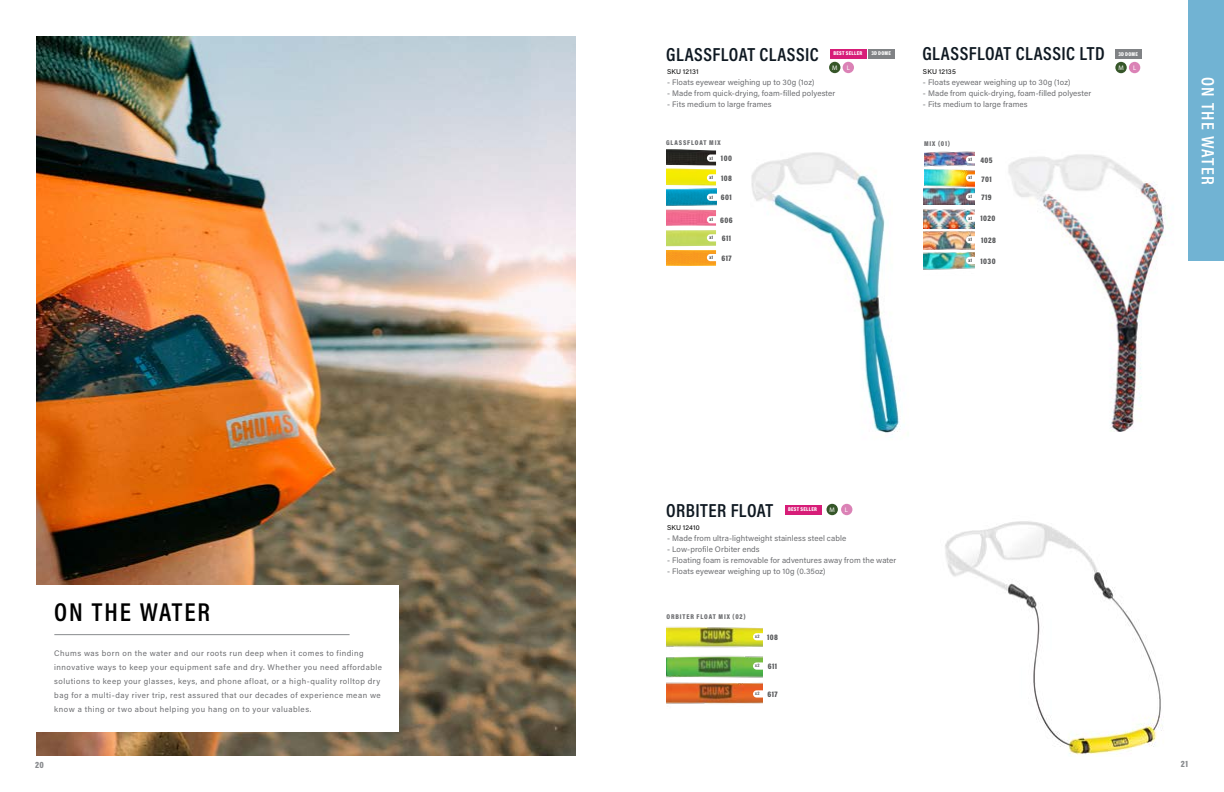
<style>
.page{position:relative;width:1224px;height:792px;background:#fff}
.page>*{position:absolute;margin:0;border:0;box-sizing:border-box;transform-origin:0 0}
.t1{font:600 26px "Acumin Pro Cond";letter-spacing:.075em;color:#000}
.t2{font:600 19px "Acumin Pro Cond";letter-spacing:.02em;color:#0e1821}
.t3{font:600 18px "Acumin Pro Cond";letter-spacing:.075em;color:#fff}
.t4{font:900 9px "Acumin Pro Cond";color:#898b8e}
.t5{font:8px "Acumin Pro";letter-spacing:.02em;color:#6d6e71}
.t6{font:8px/14px "Acumin Pro";letter-spacing:.06em;color:#6d6e71}
.t7{font:900 8px "Acumin Pro Cond";letter-spacing:.055em;color:#58595b}
.t8{font:900 7px "Acumin Pro Cond";letter-spacing:.12em;color:#6d6e71}
.t9{font:7px "Acumin Pro";letter-spacing:.025em;color:#000}
.t10{font:6.6px "Myriad Pro";color:#fff}
.t11{font:900 5.5px "Acumin Pro Cond";letter-spacing:.05em;color:#fff}
.t12{font:900 5px "Acumin Pro Cond";letter-spacing:.045em;color:#58595b}
.t13{font:700 5px "Acumin Pro Cond";color:#58595b}
</style>
<div class="page">
<div style="left:1188px;top:0;width:36px;height:261px;background:#71b3d3"></div>
<img style="left:945px;top:521px;width:218px;height:234px">
<img style="left:924px;top:170px;width:51px;height:20px">
<img style="left:924px;top:184px;width:50px;height:21px">
<img style="left:924px;top:209px;width:50px;height:61px">
<img style="left:924px;top:151px;width:50px;height:21px">
<div style="left:966px;top:174px;width:13px;height:8px;background:#fff;border-radius:4px"></div>
<div style="left:966px;top:193px;width:13px;height:7px;background:#fff;border-radius:4px"></div>
<div style="left:966px;top:215px;width:13px;height:7px;background:#fff;border-radius:4px"></div>
<div style="left:966px;top:236px;width:13px;height:7px;background:#fff;border-radius:4px"></div>
<div style="left:966px;top:257px;width:13px;height:7px;background:#fff;border-radius:4px"></div>
<div style="left:966px;top:156px;width:13px;height:7px;background:#fff;border-radius:4px"></div>
<img style="left:1008px;top:154px;width:159px;height:278px">
<div style="left:1129px;top:62px;width:11px;height:11px;background:#db82b6;border-radius:50%"></div>
<div style="left:1115px;top:62px;width:12px;height:11px;background:#365629;border-radius:50%"></div>
<div style="left:1115px;top:49px;width:27px;height:10px;background:#808285"></div>
<img style="left:751px;top:152px;width:149px;height:281px">
<div style="left:843px;top:62px;width:11px;height:11px;background:#db82b6;border-radius:50%"></div>
<div style="left:829px;top:62px;width:11px;height:11px;background:#365629;border-radius:50%"></div>
<div style="left:868px;top:49px;width:27px;height:9px;background:#808285"></div>
<div style="left:830px;top:49px;width:37px;height:9px;background:#d71d78"></div>
<img style="left:36px;top:36px;width:540px;height:720px">
<div style="left:36px;top:585px;width:362px;height:147px;background:#fff"></div>
<hr style="left:54px;top:634px;width:296px;height:1px;background:#898b8e">
<div style="left:841px;top:504px;width:11px;height:11px;background:#db82b6;border-radius:50%"></div>
<div style="left:827px;top:504px;width:11px;height:11px;background:#365629;border-radius:50%"></div>
<div style="left:785px;top:505px;width:37px;height:9px;background:#d71d78"></div>
<img style="left:666px;top:149px;width:50px;height:17px">
<div style="left:707px;top:155px;width:13px;height:7px;background:#fff;border-radius:4px"></div>
<img style="left:666px;top:168px;width:50px;height:16px">
<div style="left:707px;top:174px;width:13px;height:7px;background:#fff;border-radius:4px"></div>
<img style="left:666px;top:184px;width:50px;height:42px">
<div style="left:707px;top:194px;width:13px;height:7px;background:#fff;border-radius:4px"></div>
<img style="left:666px;top:230px;width:50px;height:16px">
<div style="left:707px;top:234px;width:13px;height:7px;background:#fff;border-radius:4px"></div>
<img style="left:666px;top:250px;width:50px;height:16px">
<div style="left:707px;top:254px;width:13px;height:7px;background:#fff;border-radius:4px"></div>
<div style="left:707px;top:216px;width:13px;height:7px;background:#fff;border-radius:4px"></div>
<img style="left:666px;top:627px;width:96px;height:21px">
<img style="left:666px;top:655px;width:96px;height:23px">
<img style="left:666px;top:682px;width:96px;height:22px">
<div style="left:753px;top:633px;width:13px;height:7px;background:#fff;border-radius:4px"></div>
<div style="left:753px;top:662px;width:13px;height:8px;background:#fff;border-radius:4px"></div>
<div style="left:753px;top:690px;width:13px;height:8px;background:#fff;border-radius:4px"></div>
<h1 class="t1" style="left:54px;top:595px;width:157px">ON THE WATER</h1>
<p class="t6" style="left:54px;top:645px;width:329px">Chums was born on the water and our roots run deep when it comes to finding innovative ways to keep your equipment safe and dry. Whether you need affordable solutions to keep your glasses, keys, and phone afloat, or a high-quality rolltop dry bag for a multi-day river trip, rest assured that our decades of experience mean we know a thing or two about helping you hang on to your valuables.</p>
<p class="t4" style="left:35px;top:759px;width:10px">20</p>
<h2 class="t2" style="left:666px;top:42px;width:154px">GLASSFLOAT CLASSIC</h2>
<p class="t11" style="left:833px;top:50px;width:30px">BEST SELLER</p>
<p class="t11" style="left:871px;top:50px;width:21px">3D DOME</p>
<p class="t10" style="left:832px;top:64px;width:7px">M</p>
<p class="t10" style="left:847px;top:64px;width:5px">L</p>
<p class="t9" style="left:667px;top:67px;width:33px">SKU 12131</p>
<p class="t5" style="left:667px;top:77px;width:149px">- Floats eyewear weighing up to 30g (1oz)</p>
<p class="t5" style="left:667px;top:88px;width:170px">- Made from quick-drying, foam-filled polyester</p>
<p class="t5" style="left:667px;top:99px;width:106px">- Fits medium to large frames</p>
<p class="t8" style="left:666px;top:138px;width:56px">GLASSFLOAT MIX</p>
<p class="t7" style="left:709px;top:153px;width:24px"><sup>x1</sup> 100</p>
<p class="t7" style="left:709px;top:173px;width:24px"><sup>x1</sup> 108</p>
<p class="t7" style="left:721px;top:192px;width:13px">601</p>
<p class="t12" style="left:709px;top:194px;width:5px">x1</p>
<p class="t7" style="left:709px;top:215px;width:25px"><sup>x1</sup> 606</p>
<p class="t7" style="left:722px;top:233px;width:11px">611</p>
<p class="t12" style="left:709px;top:234px;width:5px">x1</p>
<p class="t7" style="left:709px;top:253px;width:24px"><sup>x1</sup> 617</p>
<h2 class="t2" style="left:922px;top:41px;width:184px">GLASSFLOAT CLASSIC LTD</h2>
<p class="t9" style="left:923px;top:67px;width:34px">SKU 12135</p>
<p class="t5" style="left:923px;top:77px;width:149px">- Floats eyewear weighing up to 30g (1oz)</p>
<p class="t5" style="left:923px;top:88px;width:170px">- Made from quick-drying, foam-filled polyester</p>
<p class="t5" style="left:923px;top:99px;width:106px">- Fits medium to large frames</p>
<p class="t8" style="left:924px;top:139px;width:28px">MIX (01)</p>
<p class="t7" style="left:968px;top:155px;width:26px"><sup>x1</sup> 405</p>
<p class="t12" style="left:968px;top:174px;width:5px">x1</p>
<p class="t12" style="left:968px;top:193px;width:5px">x1</p>
<p class="t12" style="left:968px;top:215px;width:5px">x1</p>
<p class="t12" style="left:968px;top:236px;width:5px">x1</p>
<p class="t12" style="left:968px;top:257px;width:5px">x1</p>
<p class="t7" style="left:981px;top:174px;width:12px">701</p>
<p class="t7" style="left:981px;top:192px;width:12px">719</p>
<p class="t7" style="left:980px;top:213px;width:17px">1020</p>
<p class="t7" style="left:981px;top:236px;width:17px">1028</p>
<p class="t7" style="left:980px;top:256px;width:17px">1030</p>
<p class="t11" style="left:1118px;top:50px;width:21px">3D DOME</p>
<p class="t10" style="left:1118px;top:64px;width:7px">M</p>
<p class="t10" style="left:1133px;top:64px;width:5px">L</p>
<h3 class="t3" style="left:1220px;top:77px;width:109px;rotate:90deg">ON THE WATER</h3>
<h2 class="t2" style="left:666px;top:498px;width:109px">ORBITER FLOAT</h2>
<p class="t11" style="left:788px;top:506px;width:30px">BEST SELLER</p>
<p class="t10" style="left:830px;top:505px;width:7px">M</p>
<p class="t10" style="left:845px;top:506px;width:5px">L</p>
<p class="t9" style="left:667px;top:523px;width:34px">SKU 12410</p>
<p class="t5" style="left:667px;top:533px;width:181px">- Made from ultra-lightweight stainless steel cable</p>
<p class="t5" style="left:667px;top:544px;width:94px">- Low-profile Orbiter ends</p>
<p class="t5" style="left:667px;top:555px;width:231px">- Floating foam is removable for adventures away from the water</p>
<p class="t5" style="left:667px;top:566px;width:160px">- Floats eyewear weighing up to 10g (0.35oz)</p>
<p class="t8" style="left:667px;top:612px;width:81px">ORBITER FLOAT MIX (02)</p>
<p class="t7" style="left:767px;top:632px;width:12px">108</p>
<p class="t7" style="left:768px;top:661px;width:11px">611</p>
<p class="t7" style="left:767px;top:689px;width:12px">617</p>
<p class="t13" style="left:755px;top:633px;width:6px">x2</p>
<p class="t13" style="left:755px;top:662px;width:6px">x2</p>
<p class="t13" style="left:755px;top:690px;width:6px">x2</p>
<p class="t4" style="left:1181px;top:758px;width:9px">21</p>
</div>
